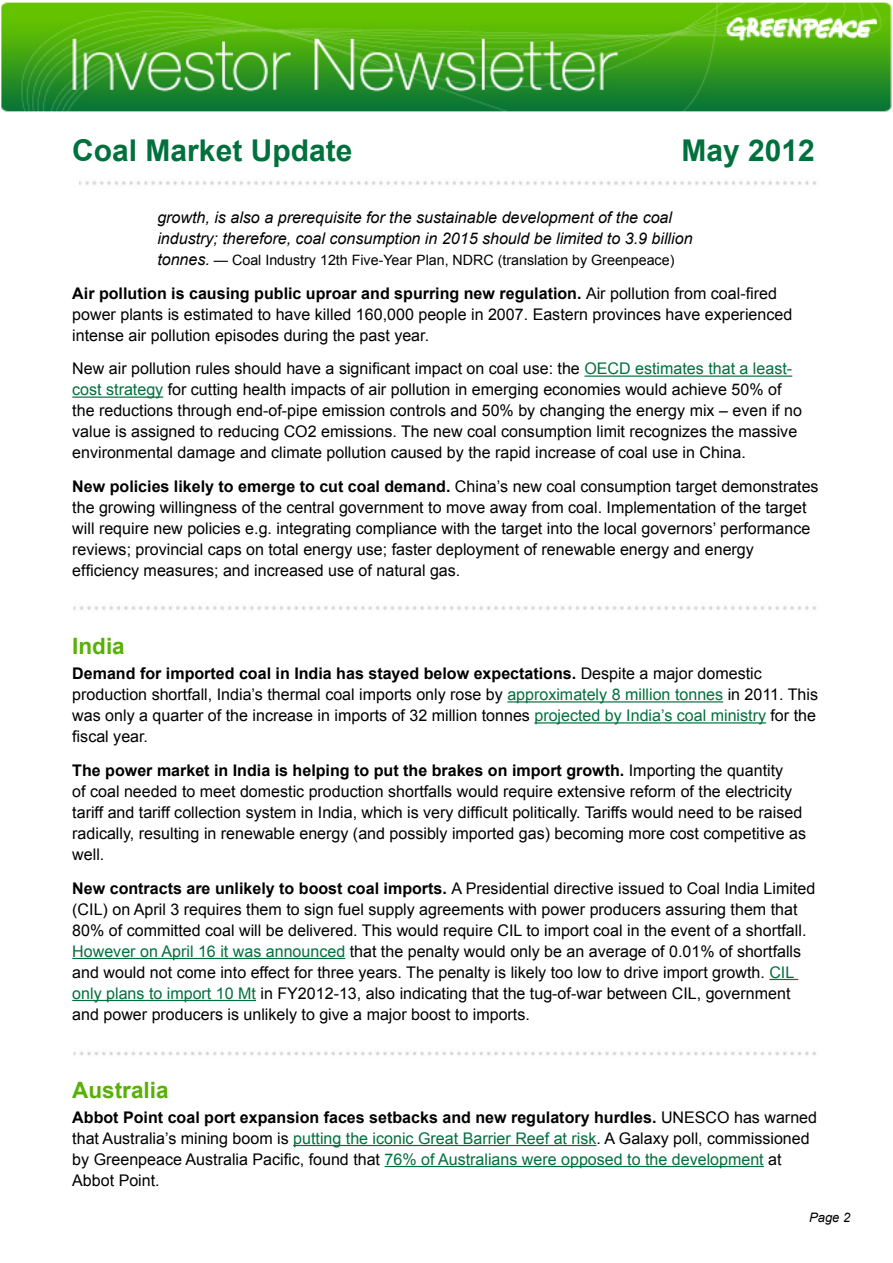
<style>
.page{position:relative;width:893px;height:1263px;background:#fff}
.page>*{position:absolute;margin:0;border:0;box-sizing:border-box;transform-origin:0 0}
.t1{font:700 30px "Arial";color:#00703c}
.t2{font:700 22.5px "Arial";color:#58b006}
.t3{font:16.05px/21px "Arial";color:#000}
.t4{font:italic 16.05px/21px "Arial";color:#000}
.t5{font:14.25px "Arial";color:#000}
.t6{font:italic 13.05px "Arial";color:#000}
.s1{font-style:italic;font-size:16.05px}
.s2{font-style:italic}
.s3{font-weight:700}
.s4{color:#00703c}
</style>
<div class="page">
<hr style="left:584px;top:375px;width:208px;height:2px;background:#00703c">
<hr style="left:72px;top:396px;width:91px;height:2px;background:#00703c">
<hr style="left:507px;top:701px;width:216px;height:1px;background:#00703c">
<hr style="left:534px;top:722px;width:232px;height:1px;background:#00703c">
<hr style="left:72px;top:958px;width:273px;height:1px;background:#00703c">
<svg style="left:769px;top:979px;width:29px;height:1px"></svg>
<hr style="left:72px;top:1000px;width:184px;height:1px;background:#00703c">
<hr style="left:293px;top:1145px;width:304px;height:1px;background:#00703c">
<hr style="left:385px;top:1166px;width:379px;height:1px;background:#00703c">
<img style="left:73px;top:606px;width:743px;height:4px">
<img style="left:73px;top:1051px;width:744px;height:5px">
<img style="left:1px;top:2px;width:891px;height:110px">
<img style="left:79px;top:181px;width:738px;height:4px">
<h1 class="t1" style="left:72px;top:131px;width:282px">Coal Market Update</h1>
<h1 class="t1" style="left:681px;top:131px;width:135px">May 2012</h1>
<p class="t4" style="left:157px;top:207px;width:537px">growth, is also a prerequisite for the sustainable development of the coal industry; therefore, coal consumption in 2015 should be limited to 3.9 billion</p>
<p class="t5" style="left:157px;top:251px;width:519px"><span class="s1">tonnes.</span> <span class="s2">—</span> Coal Industry 12th Five-Year Plan, NDRC (translation by Greenpeace)</p>
<p class="t3" style="left:72px;top:283px;width:721px"><span class="s3">Air pollution is causing public uproar and spurring new regulation.</span> Air pollution from coal-fired power plants is estimated to have killed 160,000 people in 2007. Eastern provinces have experienced intense air pollution episodes during the past year.</p>
<p class="t3" style="left:72px;top:358px;width:731px">New air pollution rules should have a significant impact on coal use: the <span class="s4">OECD estimates that a least&shy;cost strategy</span> for cutting health impacts of air pollution in emerging economies would achieve 50% of the reductions through end-of-pipe emission controls and 50% by changing the energy mix – even if no value is assigned to reducing CO2 emissions. The new coal consumption limit recognizes the massive environmental damage and climate pollution caused by the rapid increase of coal use in China.</p>
<p class="t3" style="left:72px;top:476px;width:748px"><span class="s3">New policies likely to emerge to cut coal demand.</span> China’s new coal consumption target demonstrates the growing willingness of the central government to move away from coal. Implementation of the target will require new policies e.g. integrating compliance with the target into the local governors’ performance reviews; provincial caps on total energy use; faster deployment of renewable energy and energy efficiency measures; and increased use of natural gas.</p>
<h2 class="t2" style="left:72px;top:631px;width:54px">India</h2>
<p class="t3" style="left:72px;top:663px;width:747px"><span class="s3">Demand for imported coal in India has stayed below expectations.</span> Despite a major domestic production shortfall, India’s thermal coal imports only rose by <span class="s4">approximately 8 million tonnes</span> in 2011. This was only a quarter of the increase in imports of 32 million tonnes <span class="s4">projected by India’s coal ministry</span> for the fiscal year.</p>
<p class="t3" style="left:72px;top:760px;width:735px"><span class="s3">The power market in India is helping to put the brakes on import growth.</span> Importing the quantity<br>of coal needed to meet domestic production shortfalls would require extensive reform of the electricity tariff and tariff collection system in India, which is very difficult politically. Tariffs would need to be raised radically, resulting in renewable energy (and possibly imported gas) becoming more cost competitive as well.</p>
<p class="t3" style="left:72px;top:878px;width:745px"><span class="s3">New contracts are unlikely to boost coal imports.</span> A Presidential directive issued to Coal India Limited (CIL) on April 3 requires them to sign fuel supply agreements with power producers assuring them that 80% of committed coal will be delivered. This would require CIL to import coal in the event of a shortfall.<br><span class="s4">However on April 16 it was announced</span> that the penalty would only be an average of 0.01% of shortfalls and would not come into effect for three years. The penalty is likely too low to drive import growth. <span class="s4">CIL only plans to import 10 Mt</span> in FY2012-13, also indicating that the tug-of-war between CIL, government and power producers is unlikely to give a major boost to imports.</p>
<h2 class="t2" style="left:72px;top:1075px;width:98px">Australia</h2>
<p class="t3" style="left:72px;top:1107px;width:746px"><span class="s3">Abbot Point coal port expansion faces setbacks and new regulatory hurdles.</span> UNESCO has warned that Australia’s mining boom is <span class="s4">putting the iconic Great Barrier Reef at risk</span>. A Galaxy poll, commissioned by Greenpeace Australia Pacific, found that <span class="s4">76% of Australians were opposed to the development</span> at Abbot Point.</p>
<p class="t6" style="left:809px;top:1209px;width:43px">Page 2</p>
</div>
